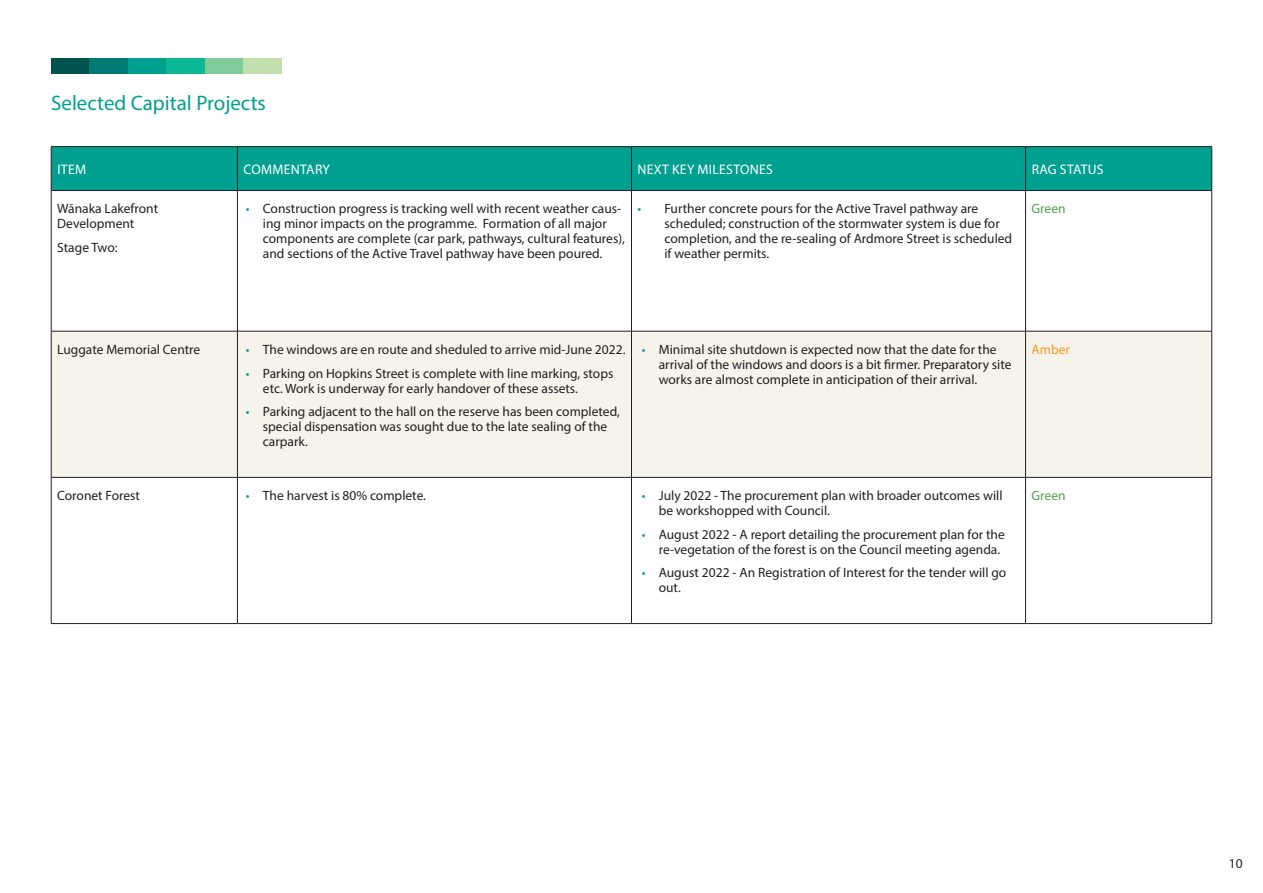
<style>
.page{position:relative;width:1263px;height:893px;background:#fff}
.page>*{position:absolute;margin:0;border:0;box-sizing:border-box;transform-origin:0 0}
.Heading_Aqua{font:21px "Myriad Pro";color:#00a091}
.KPI_Table_Headings{font:13.8px "Myriad Pro";letter-spacing:.02em;color:#fff}
.KPI_Table_Item{font:13.5px/15px "Myriad Pro";color:#231f20}
.KPI_Table_Rag_Status{font:13.5px "Myriad Pro";color:#4ca445}
.KPI_Table_Rag_Status-2{font:13.5px "Myriad Pro";color:#f79827}
.s1{color:#00a091}
</style>
<div class="page">
<div style="left:52px;top:147px;width:1159px;height:43px;background:#00a091"></div>
<div style="left:52px;top:332px;width:1159px;height:145px;background:#f5f3ea"></div>
<hr style="left:51px;top:146px;width:186px;height:1px;background:#231f20">
<hr style="left:51px;top:147px;width:1px;height:43px;background:#231f20">
<hr style="left:237px;top:146px;width:394px;height:1px;background:#231f20">
<hr style="left:237px;top:147px;width:1px;height:43px;background:#231f20">
<hr style="left:631px;top:146px;width:394px;height:1px;background:#231f20">
<hr style="left:631px;top:147px;width:1px;height:43px;background:#231f20">
<hr style="left:1025px;top:146px;width:187px;height:1px;background:#231f20">
<hr style="left:1025px;top:147px;width:1px;height:43px;background:#231f20">
<hr style="left:1211px;top:147px;width:1px;height:43px;background:#231f20">
<hr style="left:51px;top:190px;width:186px;height:1px;background:#231f20">
<hr style="left:51px;top:191px;width:1px;height:140px;background:#231f20">
<hr style="left:237px;top:190px;width:394px;height:1px;background:#231f20">
<hr style="left:237px;top:191px;width:1px;height:140px;background:#231f20">
<hr style="left:631px;top:190px;width:394px;height:1px;background:#231f20">
<hr style="left:631px;top:191px;width:1px;height:140px;background:#231f20">
<hr style="left:1025px;top:190px;width:187px;height:1px;background:#231f20">
<hr style="left:1025px;top:191px;width:1px;height:140px;background:#231f20">
<hr style="left:1211px;top:191px;width:1px;height:140px;background:#231f20">
<hr style="left:51px;top:331px;width:186px;height:1px;background:#231f20">
<hr style="left:51px;top:331px;width:1px;height:146px;background:#231f20">
<hr style="left:237px;top:331px;width:394px;height:1px;background:#231f20">
<hr style="left:237px;top:331px;width:1px;height:146px;background:#231f20">
<hr style="left:631px;top:331px;width:394px;height:1px;background:#231f20">
<hr style="left:631px;top:331px;width:1px;height:146px;background:#231f20">
<hr style="left:1025px;top:331px;width:187px;height:1px;background:#231f20">
<hr style="left:1025px;top:331px;width:1px;height:146px;background:#231f20">
<hr style="left:1211px;top:331px;width:1px;height:146px;background:#231f20">
<hr style="left:51px;top:477px;width:186px;height:1px;background:#231f20">
<hr style="left:51px;top:478px;width:1px;height:145px;background:#231f20">
<hr style="left:237px;top:477px;width:394px;height:1px;background:#231f20">
<hr style="left:237px;top:478px;width:1px;height:145px;background:#231f20">
<hr style="left:631px;top:477px;width:394px;height:1px;background:#231f20">
<hr style="left:631px;top:478px;width:1px;height:145px;background:#231f20">
<hr style="left:1025px;top:477px;width:187px;height:1px;background:#231f20">
<hr style="left:1025px;top:478px;width:1px;height:145px;background:#231f20">
<hr style="left:1211px;top:478px;width:1px;height:145px;background:#231f20">
<hr style="left:51px;top:623px;width:186px;height:1px;background:#231f20">
<hr style="left:237px;top:623px;width:394px;height:1px;background:#231f20">
<hr style="left:631px;top:623px;width:394px;height:1px;background:#231f20">
<hr style="left:1025px;top:623px;width:187px;height:1px;background:#231f20">
<div style="left:51px;top:58px;width:38px;height:15px;background:#00524f"></div>
<div style="left:89px;top:58px;width:39px;height:15px;background:#007a74"></div>
<div style="left:128px;top:58px;width:38px;height:15px;background:#00a091"></div>
<div style="left:205px;top:58px;width:38px;height:15px;background:#80ca9c"></div>
<div style="left:166px;top:58px;width:39px;height:15px;background:#0cb795"></div>
<div style="left:243px;top:58px;width:39px;height:15px;background:#c2dfae"></div>
<p class="Heading_Aqua" style="left:51px;top:90px;width:216px">Selected Capital Projects</p>
<p class="KPI_Table_Headings" style="left:57px;top:160px;width:30px">ITEM</p>
<p class="KPI_Table_Headings" style="left:244px;top:160px;width:88px">COMMENTARY</p>
<p class="KPI_Table_Headings" style="left:638px;top:160px;width:137px">NEXT KEY MILESTONES</p>
<p class="KPI_Table_Headings" style="left:1032px;top:160px;width:74px">RAG STATUS</p>
<p class="KPI_Table_Item" style="left:57px;top:201px;width:102px">Wānaka Lakefront<br>Development</p>
<p class="KPI_Table_Item" style="left:57px;top:240px;width:62px">Stage Two:</p>
<p class="KPI_Table_Item" style="left:263px;top:201px;width:364px;text-indent:-17px"><span class="s1">•</span> Construction progress is tracking well with recent weather caus&shy;ing minor impacts on the programme. Formation of all major components are complete (car park, pathways, cultural features), and sections of the Active Travel pathway have been poured.</p>
<p class="KPI_Table_Item" style="left:664px;top:201px;width:349px;text-indent:-27px"><span class="s1">•</span> Further concrete pours for the Active Travel pathway are scheduled; construction of the stormwater system is due for completion, and the re-sealing of Ardmore Street is scheduled if weather permits.</p>
<p class="KPI_Table_Rag_Status" style="left:1031px;top:201px;width:36px">Green</p>
<p class="KPI_Table_Item" style="left:57px;top:342px;width:145px">Luggate Memorial Centre</p>
<p class="KPI_Table_Item" style="left:246px;top:342px;width:381px"><span class="s1">•</span> The windows are en route and sheduled to arrive mid-June 2022.</p>
<p class="KPI_Table_Item" style="left:263px;top:365px;width:352px;text-indent:-17px"><span class="s1">•</span> Parking on Hopkins Street is complete with line marking, stops etc. Work is underway for early handover of these assets.</p>
<p class="KPI_Table_Item" style="left:263px;top:404px;width:359px;text-indent:-17px"><span class="s1">•</span> Parking adjacent to the hall on the reserve has been completed, special dispensation was sought due to the late sealing of the carpark.</p>
<p class="KPI_Table_Item" style="left:659px;top:342px;width:354px;text-indent:-17px"><span class="s1">•</span> Minimal site shutdown is expected now that the date for the arrival of the windows and doors is a bit firmer. Preparatory site works are almost complete in anticipation of their arrival.</p>
<p class="KPI_Table_Rag_Status-2" style="left:1031px;top:341px;width:40px">Amber</p>
<p class="KPI_Table_Item" style="left:57px;top:488px;width:84px">Coronet Forest</p>
<p class="KPI_Table_Item" style="left:246px;top:488px;width:182px"><span class="s1">•</span> The harvest is 80% complete.</p>
<p class="KPI_Table_Item" style="left:659px;top:488px;width:345px;text-indent:-17px"><span class="s1">•</span> July 2022 - The procurement plan with broader outcomes will be workshopped with Council.</p>
<p class="KPI_Table_Item" style="left:659px;top:526px;width:348px;text-indent:-17px"><span class="s1">•</span> August 2022 - A report detailing the procurement plan for the re-vegetation of the forest is on the Council meeting agenda.</p>
<p class="KPI_Table_Item" style="left:659px;top:565px;width:349px;text-indent:-17px"><span class="s1">•</span> August 2022 - An Registration of Interest for the tender will go out.</p>
<p class="KPI_Table_Rag_Status" style="left:1031px;top:487px;width:36px">Green</p>
<p class="KPI_Table_Item" style="left:1229px;top:856px;width:15px">10</p>
</div>
